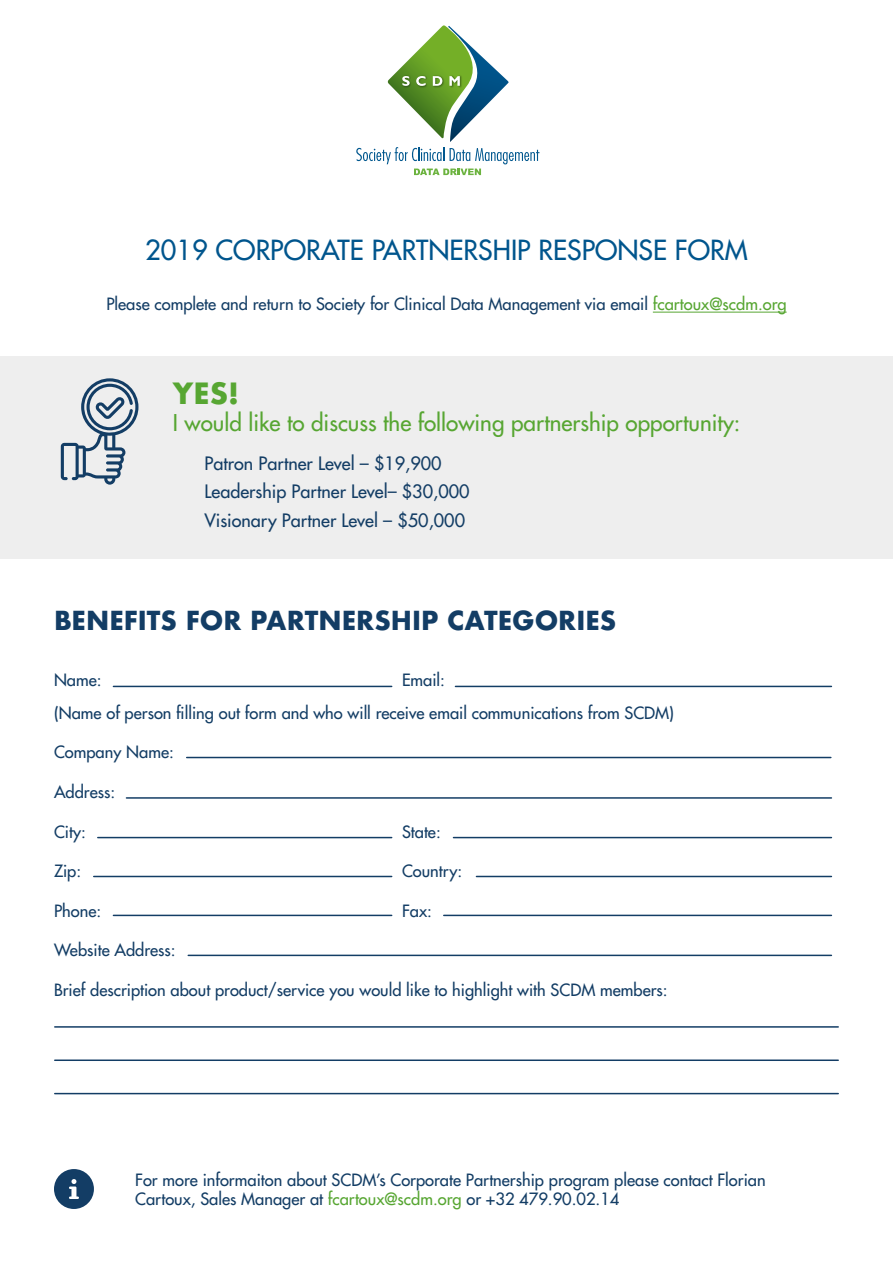
<style>
.page{position:relative;width:893px;height:1263px;background:#fff}
.page>*{position:absolute;margin:0;border:0;box-sizing:border-box;transform-origin:0 0}
.t1{font:700 28.5px "Futura";color:#57a632}
.t2{font:27px "Futura";color:#00558d}
.t3{font:700 25.5px "Futura";color:#133d65}
.t4{font:22.5px "Futura";color:#57a632}
.t5{font:18px "Futura";color:#133d65}
.t6{font:16.5px/19.8px "Futura";color:#133d65}
.s1{color:#57a632}
</style>
<div class="page">
<svg style="left:356px;top:25px;width:183px;height:150px"></svg>
<hr style="left:653px;top:312px;width:134px;height:1px;background:#57a632">
<div style="left:0;top:356px;width:893px;height:202px;background:#eee"></div>
<svg style="left:61px;top:378px;width:77px;height:107px"></svg>
<hr style="left:113px;top:686px;width:279px;height:1px;background:#133d65">
<hr style="left:187px;top:757px;width:644px;height:1px;background:#133d65">
<hr style="left:126px;top:797px;width:705px;height:2px;background:#133d65">
<hr style="left:188px;top:955px;width:643px;height:1px;background:#133d65">
<hr style="left:55px;top:1026px;width:783px;height:2px;background:#133d65">
<hr style="left:55px;top:1059px;width:783px;height:2px;background:#133d65">
<hr style="left:55px;top:1093px;width:783px;height:1px;background:#133d65">
<hr style="left:98px;top:837px;width:294px;height:1px;background:#133d65">
<hr style="left:94px;top:876px;width:298px;height:1px;background:#133d65">
<hr style="left:113px;top:915px;width:279px;height:1px;background:#133d65">
<hr style="left:453px;top:837px;width:378px;height:1px;background:#133d65">
<hr style="left:476px;top:876px;width:355px;height:1px;background:#133d65">
<hr style="left:444px;top:915px;width:387px;height:1px;background:#133d65">
<hr style="left:455px;top:686px;width:376px;height:1px;background:#133d65">
<svg style="left:54px;top:1169px;width:40px;height:40px"></svg>
<p class="t2" style="left:145px;top:233px;width:604px">2019 CORPORATE PARTNERSHIP RESPONSE FORM</p>
<p class="t6" style="left:106px;top:295px;width:682px">Please complete and return to Society for Clinical Data Management via email <span class="s1">fcartoux@scdm.org</span></p>
<p class="t1" style="left:173px;top:373px;width:68px">YES!</p>
<p class="t4" style="left:173px;top:409px;width:569px">I would like to discuss the following partnership opportunity:</p>
<p class="t5" style="left:205px;top:452px;width:239px">Patron Partner Level – $19,900</p>
<p class="t5" style="left:205px;top:480px;width:266px">Leadership Partner Level– $30,000</p>
<p class="t5" style="left:205px;top:509px;width:262px">Visionary Partner Level – $50,000</p>
<p class="t3" style="left:54px;top:602px;width:564px">BENEFITS FOR PARTNERSHIP CATEGORIES</p>
<p class="t6" style="left:54px;top:670px;width:49px">Name:</p>
<p class="t6" style="left:402px;top:670px;width:45px">Email:</p>
<p class="t6" style="left:54px;top:703px;width:622px">(Name of person filling out form and who will receive email communications from SCDM)</p>
<p class="t6" style="left:54px;top:742px;width:121px">Company Name:</p>
<p class="t6" style="left:54px;top:782px;width:63px">Address:</p>
<p class="t6" style="left:54px;top:822px;width:33px">City:</p>
<p class="t6" style="left:402px;top:822px;width:40px">State:</p>
<p class="t6" style="left:54px;top:861px;width:29px">Zip:</p>
<p class="t6" style="left:402px;top:861px;width:62px">Country:</p>
<p class="t6" style="left:54px;top:901px;width:49px">Phone:</p>
<p class="t6" style="left:402px;top:901px;width:31px">Fax:</p>
<p class="t6" style="left:54px;top:940px;width:123px">Website Address:</p>
<p class="t6" style="left:54px;top:980px;width:615px">Brief description about product/service you would like to highlight with SCDM members:</p>
<p class="t6" style="left:135px;top:1170px;width:632px">For more informaiton about SCDM’s Corporate Partnership program please contact Florian<br>Cartoux, Sales Manager at <span class="s1">fcartoux@scdm.org</span> or +32 479.90.02.14</p>
</div>
